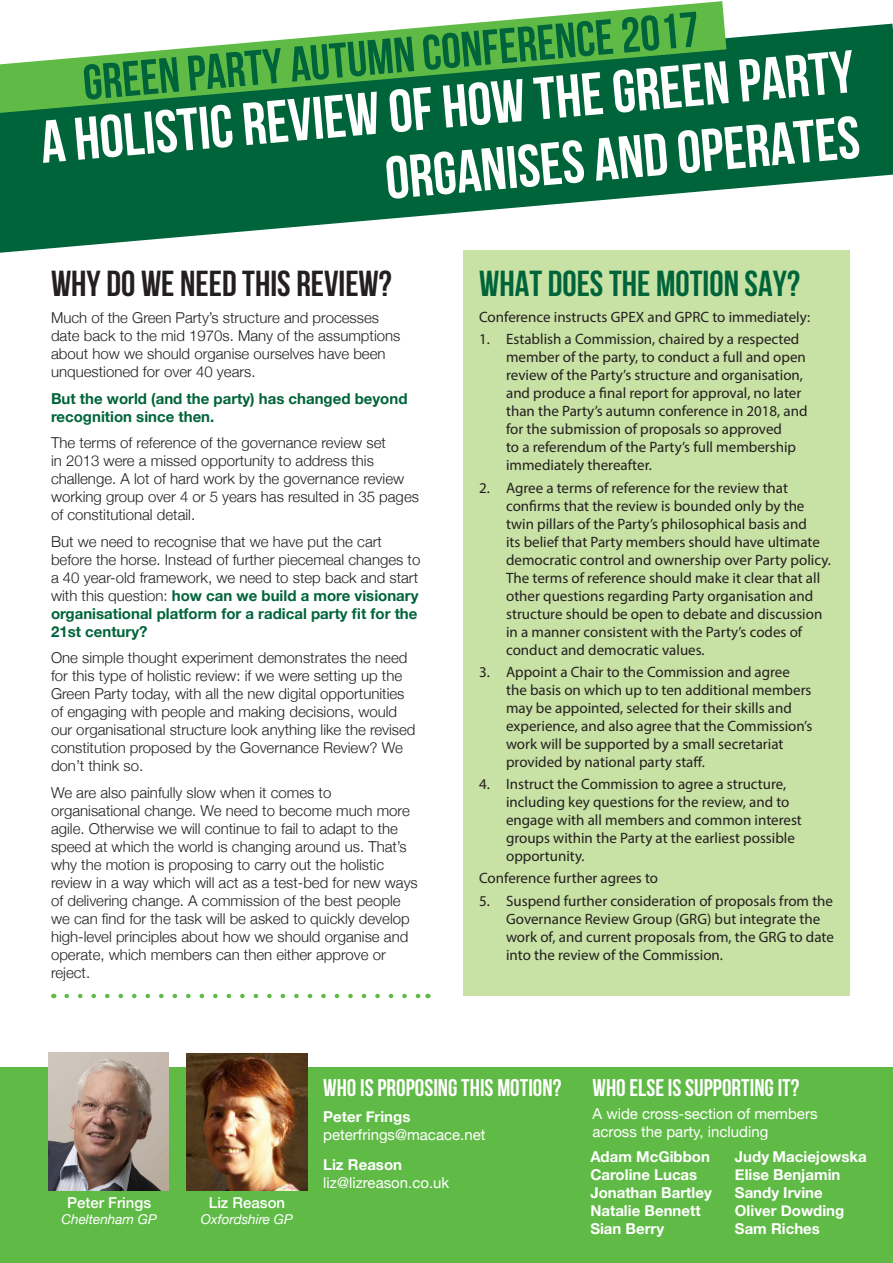
<style>
.page{position:relative;width:893px;height:1263px;background:#fff}
.page>*{position:absolute;margin:0;border:0;box-sizing:border-box;transform-origin:0 0}
.t1{font:700 60px/66px "Bebas Neue";color:#fff;text-align:right}
.t2{font:700 49.5px "Bebas Neue";color:#00643b}
.t3{font:700 36px "Bebas Neue";color:#231f20}
.t4{font:700 36px "Bebas Neue";color:#00643b}
.t5{font:700 24px "Bebas Neue";color:#fff}
.t6{font:15px/18px "Myriad Pro";color:#231f20}
.t7{font:300 15px/18px "Helvetica Neue";color:#231f20}
.t8{font:700 15px/18px "Helvetica Neue";color:#fff}
.t9{font:15px/18px "Helvetica Neue";color:#fff}
.t10{font:700 15px/18px "Helvetica Neue";color:#00643b}
.t11{font:500 15px "Helvetica Neue";color:#fff}
.t12{font:italic 13.5px "Helvetica Neue";color:#fff}
.s1{font-weight:700;color:#00643b}
</style>
<div class="page">
<div style="left:0;top:1067px;width:893px;height:196px;background:#60bb46"></div>
<div style="left:463px;top:251px;width:387px;height:745px;background:#c8e1a4"></div>
<svg style="left:0;top:24px;width:893px;height:229px;fill:#00643b"></svg>
<svg style="left:67px;top:994px;width:354px;height:4px"></svg>
<svg style="left:0;top:1px;width:726px;height:112px"></svg>
<img style="left:49px;top:1052px;width:120px;height:138px">
<img style="left:187px;top:1053px;width:120px;height:137px">
<h2 class="t2" style="left:81px;top:56px;width:620px;rotate:-5deg">GREEN PARTY AUTUMN CONFERENCE 2017</h2>
<h1 class="t1" style="left:38px;top:109px;width:818px;rotate:-5deg">A HOLISTIC REVIEW OF HOW THE GREEN PARTY<br>ORGANISES AND OPERATES</h1>
<h3 class="t3" style="left:51px;top:263px;width:342px">Why DO WE NEED THIS REVIEW?</h3>
<h3 class="t4" style="left:479px;top:264px;width:322px">WHAT DOES THE MOTION SAY?</h3>
<p class="t7" style="left:51px;top:308px;width:351px">Much of the Green Party’s structure and processes date back to the mid 1970s. Many of the assumptions about how we should organise ourselves have been unquestioned for over 40 years.</p>
<p class="t10" style="left:51px;top:390px;width:358px">But the world (and the party) has changed beyond recognition since then.</p>
<p class="t7" style="left:51px;top:433px;width:369px">The terms of reference of the governance review set<br>in 2013 were a missed opportunity to address this challenge. A lot of hard work by the governance review working group over 4 or 5 years has resulted in 35 pages of constitutional detail.</p>
<p class="t7" style="left:51px;top:531px;width:371px">But we need to recognise that we have put the cart before the horse. Instead of further piecemeal changes to a 40 year-old framework, we need to step back and start with this question: <span class="s1">how can we build a more visionary organisational platform for a radical party fit for the 21st century?</span></p>
<p class="t7" style="left:51px;top:648px;width:366px">One simple thought experiment demonstrates the need for this type of holistic review: if we were setting up the Green Party today, with all the new digital opportunities of engaging with people and making decisions, would our organisational structure look anything like the revised constitution proposed by the Governance Review? We don’t think so.</p>
<p class="t7" style="left:51px;top:782px;width:368px">We are also painfully slow when it comes to organisational change. We need to become much more agile. Otherwise we will continue to fail to adapt to the speed at which the world is changing around us. That’s why the motion is proposing to carry out the holistic review in a way which will act as a test-bed for new ways of delivering change. A commission of the best people we can find for the task will be asked to quickly develop high-level principles about how we should organise and operate, which members can then either approve or reject.</p>
<p class="t6" style="left:479px;top:308px;width:333px">Conference instructs GPEX and GPRC to immediately:</p>
<p class="t6" style="left:506px;top:330px;width:303px;text-indent:-27px">1. Establish a Commission, chaired by a respected member of the party, to conduct a full and open review of the Party’s structure and organisation, and produce a final report for approval, no later than the Party’s autumn conference in 2018, and for the submission of proposals so approved<br>to a referendum of the Party’s full membership immediately thereafter.</p>
<p class="t6" style="left:506px;top:478px;width:326px;text-indent:-27px">2. Agree a terms of reference for the review that confirms that the review is bounded only by the twin pillars of the Party’s philosophical basis and<br>its belief that Party members should have ultimate democratic control and ownership over Party policy.<br>The terms of reference should make it clear that all other questions regarding Party organisation and structure should be open to debate and discussion in a manner consistent with the Party’s codes of conduct and democratic values.</p>
<p class="t6" style="left:506px;top:662px;width:308px;text-indent:-27px">3. Appoint a Chair to the Commission and agree the basis on which up to ten additional members may be appointed, selected for their skills and experience, and also agree that the Commission’s work will be supported by a small secretariat provided by national party staff.</p>
<p class="t6" style="left:506px;top:775px;width:297px;text-indent:-27px">4. Instruct the Commission to agree a structure, including key questions for the review, and to engage with all members and common interest groups within the Party at the earliest possible opportunity.</p>
<p class="t6" style="left:479px;top:869px;width:181px">Conference further agrees to</p>
<p class="t6" style="left:506px;top:891px;width:329px;text-indent:-27px">5. Suspend further consideration of proposals from the Governance Review Group (GRG) but integrate the work of, and current proposals from, the GRG to date into the review of the Commission.</p>
<p class="t11" style="left:67px;top:1190px;width:86px">Peter Frings</p>
<p class="t12" style="left:61px;top:1209px;width:97px">Cheltenham GP</p>
<p class="t11" style="left:209px;top:1190px;width:78px">Liz Reason</p>
<p class="t12" style="left:201px;top:1209px;width:93px">Oxfordshire GP</p>
<h3 class="t5" style="left:323px;top:1075px;width:240px">WHO IS PROPOSING THIS MOTION?</h3>
<p class="t8" style="left:323px;top:1108px;width:89px">Peter Frings</p>
<p class="t9" style="left:323px;top:1126px;width:164px">peterfrings@macace.net</p>
<p class="t8" style="left:323px;top:1156px;width:80px">Liz Reason</p>
<p class="t9" style="left:323px;top:1175px;width:128px">liz@lizreason.co.uk</p>
<h3 class="t5" style="left:592px;top:1075px;width:208px">WHO ELSE IS SUPPORTING IT?</h3>
<p class="t9" style="left:592px;top:1105px;width:227px">A wide cross-section of members across the party, including</p>
<p class="t8" style="left:590px;top:1148px;width:123px">Adam McGibbon<br>Caroline Lucas<br>Jonathan Bartley<br>Natalie Bennett<br>Sian Berry</p>
<p class="t8" style="left:735px;top:1148px;width:133px">Judy Maciejowska<br>Elise Benjamin<br>Sandy Irvine<br>Oliver Dowding<br>Sam Riches</p>
</div>
